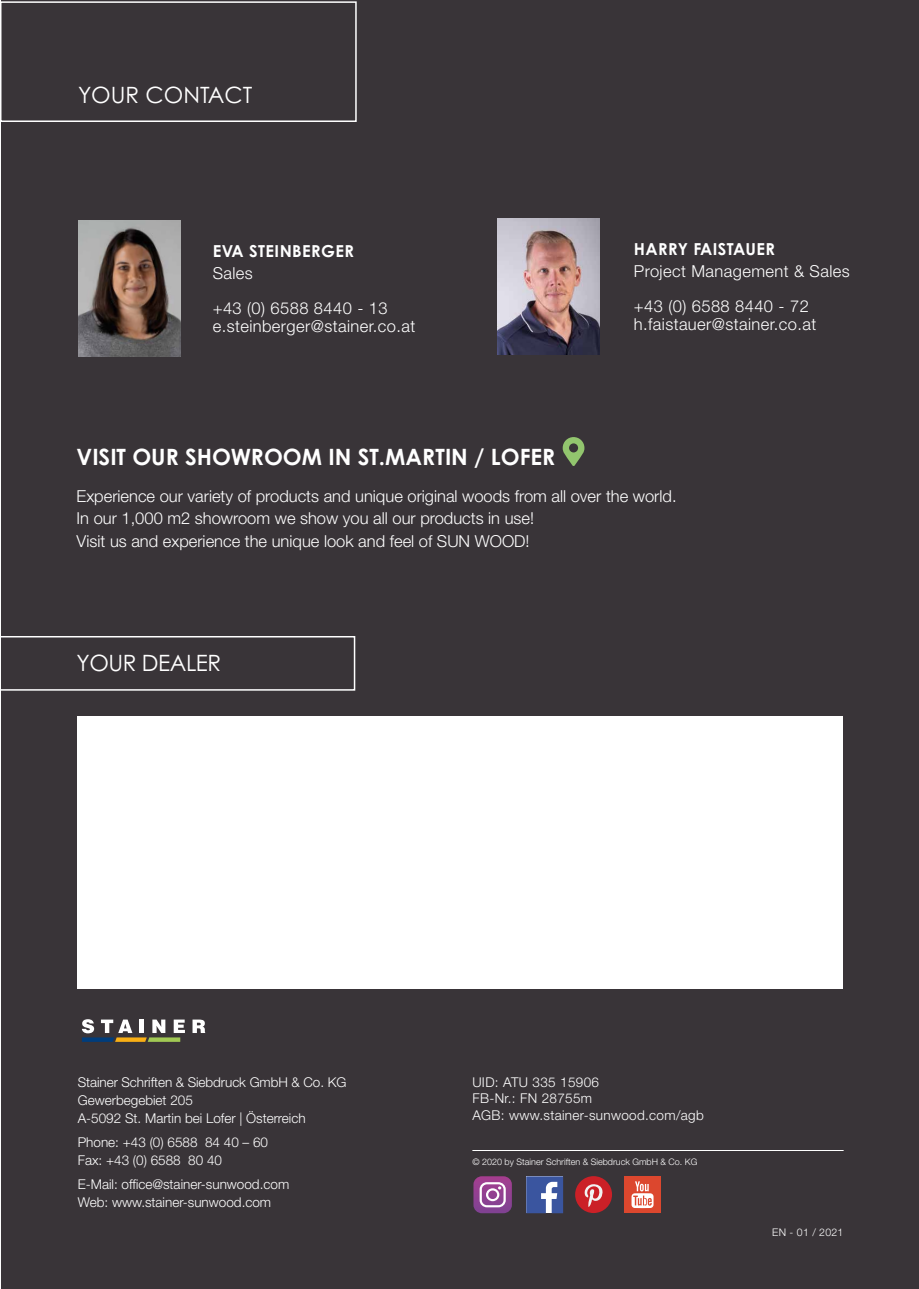
<style>
.page{position:relative;width:919px;height:1289px;background:#fff}
.page>*{position:absolute;margin:0;border:0;box-sizing:border-box;transform-origin:0 0}
.t1{font:700 22.5px "Century Gothic Pro";color:#fff}
.t2{font:22.5px "Century Gothic Pro";color:#fff}
.t3{font:22.5px "Century Gothic Pro";letter-spacing:-.02em;color:#fff}
.t4{font:300 16.5px/22.5px "Helvetica Neue LT Std";color:#fff}
.t5{font:300 16.5px/35px "Helvetica Neue LT Std";letter-spacing:.025em;color:#fff}
.t6{font:700 16.5px "Century Gothic Pro";letter-spacing:.025em;color:#fff}
.t7{font:300 13.5px/18px "Helvetica Neue LT Std";color:#fff}
.t8{font:300 13.5px/16.2px "Helvetica Neue LT Std";letter-spacing:.025em;color:#fff}
.t9{font:300 10.5px "Helvetica Neue LT Std";letter-spacing:.025em;color:#fff}
.t10{font:300 9px "Helvetica Neue LT Std";color:#fff}
</style>
<div class="page">
<div style="left:1px;top:0;width:917px;height:1288px;background:#393438"></div>
<svg style="left:192px;top:1019px;width:13px;height:13px"></svg>
<svg style="left:82px;top:1019px;width:103px;height:22px"></svg>
<hr style="left:472px;top:1150px;width:371px;height:1px;background:#fff">
<img style="left:78px;top:220px;width:102px;height:136px">
<img style="left:497px;top:219px;width:103px;height:136px">
<div style="left:0;top:1px;width:356px;height:121px;border:2px solid #fff"></div>
<svg style="left:473px;top:1176px;width:39px;height:37px"></svg>
<div style="left:575px;top:1176px;width:37px;height:36px;background:#cb2027;border-radius:50%"></div>
<svg style="left:584px;top:1184px;width:19px;height:23px"></svg>
<div style="left:624px;top:1176px;width:37px;height:37px;background:#dc472e"></div>
<svg style="left:631px;top:1181px;width:22px;height:27px"></svg>
<svg style="left:526px;top:1176px;width:37px;height:37px"></svg>
<svg style="left:1px;top:636px;width:354px;height:54px"></svg>
<div style="left:77px;top:716px;width:765px;height:273px;background:#fff"></div>
<svg style="left:562px;top:437px;width:22px;height:29px"></svg>
<h1 class="t2" style="left:78px;top:81px;width:176px">YOUR CONTACT</h1>
<p class="t6" style="left:213px;top:240px;width:143px">EVA STEINBERGER</p>
<p class="t5" style="left:213px;top:255px;width:176px">Sales<br>+43 (0) 6588 8440 - 13</p>
<p class="t5" style="left:213px;top:308px;width:204px">e.steinberger@stainer.co.at</p>
<p class="t6" style="left:634px;top:238px;width:142px">HARRY FAISTAUER</p>
<p class="t5" style="left:634px;top:253px;width:217px">Project Management &amp; Sales +43 (0) 6588 8440 - 72</p>
<p class="t5" style="left:634px;top:306px;width:184px">h.faistauer@stainer.co.at</p>
<h1 class="t1" style="left:77px;top:443px;width:480px">VISIT OUR SHOWROOM IN ST.MARTIN / LOFER</h1>
<p class="t4" style="left:77px;top:484px;width:601px">Experience our variety of products and unique original woods from all over the world.<br>In our 1,000 m2 showroom we show you all our products in use!<br>Visit us and experience the unique look and feel of SUN WOOD!</p>
<h1 class="t3" style="left:77px;top:649px;width:146px">YOUR DEALER</h1>
<p class="t7" style="left:78px;top:1073px;width:270px">Stainer Schriften &amp; Siebdruck GmbH &amp; Co. KG<br>Gewerbegebiet 205<br>A-5092 St. Martin bei Lofer | Österreich</p>
<p class="t7" style="left:78px;top:1133px;width:192px">Phone: +43 (0) 6588 84 40 – 60<br>Fax: +43 (0) 6588 80 40</p>
<p class="t7" style="left:78px;top:1175px;width:213px">E-Mail: office@stainer-sunwood.com<br>Web: www.stainer-sunwood.com</p>
<p class="t8" style="left:472px;top:1073px;width:233px">UID: ATU 335 15906<br>FB-Nr.: FN 28755m<br>AGB: www.stainer-sunwood.com/agb</p>
<p class="t10" style="left:472px;top:1155px;width:226px">© 2020 by Stainer Schriften &amp; Siebdruck GmbH &amp; Co. KG</p>
<p class="t9" style="left:772px;top:1225px;width:73px">EN - 01 / 2021</p>
</div>
